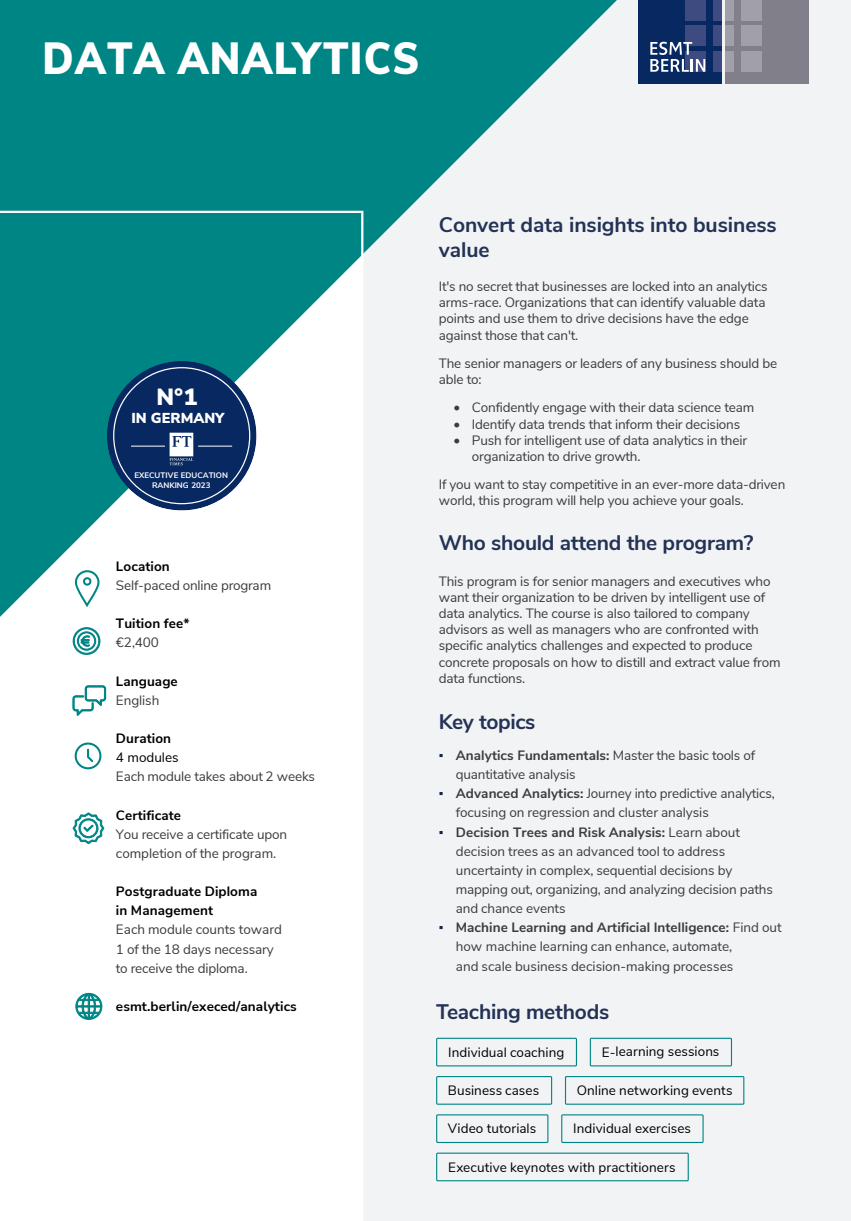
<style>
.page{position:relative;width:851px;height:1221px;background:#fff}
.page>*{position:absolute;margin:0;border:0;box-sizing:border-box;transform-origin:0 0}
.t1{font:900 45px "Nunito Sans";letter-spacing:.03em;color:#fff;scale:.9 1}
.t2{font:900 23.4px "Nunito Sans";color:#fff}
.t3{font:700 21px "Nunito Sans";letter-spacing:-.015em;color:#233255}
.t4{font:700 21px/25.2px "Nunito Sans";letter-spacing:-.005em;color:#233255}
.t5{font:900 14.4px "Nunito Sans";color:#fff}
.t6{font:13.5px/16.2px "Nunito Sans";letter-spacing:-.01em;color:#3b3b39}
.t7{font:13.5px "Nunito Sans";letter-spacing:.005em;color:#000}
.t8{font:700 13.5px/19.2px "Nunito Sans";letter-spacing:.005em;color:#000}
.t9{font:13.5px "Nunito Sans";color:#000}
.t10{font:700 7.95px/9.6px "Nunito Sans";color:#fff;text-align:center}
.s1{font-family:"Arial";color:#112449}
.s2{font-weight:700}
</style>
<div class="page">
<div style="left:363px;top:0;width:487px;height:1220px;background:#f1f3f5"></div>
<svg style="left:0;top:0;width:617px;height:254px;fill:#008585"></svg>
<svg style="left:0;top:211px;width:363px;height:809px"></svg>
<div style="left:638px;top:0;width:84px;height:84px;background:#082861"></div>
<div style="left:685px;top:0;width:20px;height:20px;background:#3e4b81"></div>
<div style="left:713px;top:0;width:9px;height:20px;background:#3e4b81"></div>
<div style="left:685px;top:26px;width:20px;height:20px;background:#3e4b81"></div>
<div style="left:713px;top:26px;width:9px;height:20px;background:#3e4b81"></div>
<div style="left:713px;top:52px;width:9px;height:20px;background:#3e4b81"></div>
<div style="left:724px;top:0;width:84px;height:84px;background:#81808a"></div>
<div style="left:724px;top:0;width:9px;height:20px;background:#a19fa9"></div>
<div style="left:741px;top:26px;width:20px;height:20px;background:#a19fa9"></div>
<div style="left:741px;top:0;width:20px;height:20px;background:#a19fa9"></div>
<div style="left:741px;top:52px;width:20px;height:20px;background:#a19fa9"></div>
<div style="left:724px;top:26px;width:9px;height:20px;background:#a19fa9"></div>
<div style="left:724px;top:52px;width:9px;height:20px;background:#a19fa9"></div>
<svg style="left:650px;top:42px;width:55px;height:30px"></svg>
<svg style="left:107px;top:361px;width:149px;height:149px;background:#2d537d"></svg>
<hr style="left:131px;top:445px;width:34px;height:1px;background:#fff">
<hr style="left:198px;top:445px;width:34px;height:1px;background:#fff">
<div style="left:589px;top:1037px;width:143px;height:29px;border:1px solid #008585"></div>
<div style="left:565px;top:1075px;width:179px;height:29px;border:1px solid #008585"></div>
<div style="left:561px;top:1114px;width:142px;height:28px;border:1px solid #008585"></div>
<div style="left:436px;top:1075px;width:116px;height:29px;border:1px solid #008585"></div>
<div style="left:436px;top:1152px;width:252px;height:29px;border:1px solid #008585"></div>
<div style="left:436px;top:1037px;width:141px;height:29px;border:1px solid #008585"></div>
<div style="left:436px;top:1114px;width:112px;height:28px;border:1px solid #008585"></div>
<svg style="left:72px;top:627px;width:30px;height:29px"></svg>
<svg style="left:72px;top:685px;width:34px;height:30px"></svg>
<svg style="left:75px;top:742px;width:26px;height:27px"></svg>
<svg style="left:72px;top:808px;width:33px;height:40px"></svg>
<svg style="left:75px;top:992px;width:27px;height:27px"></svg>
<svg style="left:73px;top:568px;width:27px;height:40px"></svg>
<div style="left:83px;top:577px;width:8px;height:8px;border:2px solid #008585;border-radius:50%"></div>
<h1 class="t1" style="left:43px;top:25px;width:420px">DATA ANALYTICS</h1>
<h2 class="t2" style="left:156px;top:380px;width:42px">N°1</h2>
<p class="t5" style="left:131px;top:407px;width:95px">IN GERMANY</p>
<p class="t10" style="left:134px;top:470px;width:95px">EXECUTIVE EDUCATION<br>RANKING 2023</p>
<p class="t8" style="left:116px;top:555px;width:55px">Location</p>
<p class="t6" style="left:116px;top:576px;width:157px">Self-paced online program</p>
<p class="t8" style="left:116px;top:613px;width:75px">Tuition fee*</p>
<p class="t6" style="left:116px;top:633px;width:45px">€2,400</p>
<p class="t8" style="left:116px;top:670px;width:63px">Language</p>
<p class="t6" style="left:116px;top:691px;width:45px">English</p>
<p class="t8" style="left:116px;top:728px;width:57px">Duration</p>
<p class="t9" style="left:116px;top:747px;width:64px">4 modules</p>
<p class="t6" style="left:116px;top:767px;width:200px">Each module takes about 2 weeks</p>
<p class="t8" style="left:116px;top:804px;width:67px">Certificate</p>
<p class="t6" style="left:116px;top:823px;width:173px;line-height:19.2px">You receive a certificate upon completion of the program.</p>
<p class="t8" style="left:116px;top:881px;width:143px">Postgraduate Diploma in Management</p>
<p class="t6" style="left:116px;top:919px;width:167px;line-height:19.2px">Each module counts toward<br>1 of the 18 days necessary to receive the diploma.</p>
<p class="t8" style="left:116px;top:996px;width:182px">esmt.berlin/execed/analytics</p>
<h3 class="t4" style="left:439px;top:211px;width:339px">Convert data insights into business value</h3>
<p class="t6" style="left:439px;top:277px;width:330px">It's no secret that businesses are locked into an analytics arms-race. Organizations that can identify valuable data points and use them to drive decisions have the edge against those that can't.</p>
<p class="t6" style="left:439px;top:354px;width:340px">The senior managers or leaders of any business should be able to:</p>
<p class="t6" style="left:454px;top:398px;width:302px">• Confidently engage with their data science team</p>
<p class="t6" style="left:454px;top:415px;width:288px">• Identify data trends that inform their decisions</p>
<p class="t6" style="left:472px;top:431px;width:277px;text-indent:-18px">• Push for intelligent use of data analytics in their organization to drive growth.</p>
<p class="t6" style="left:439px;top:475px;width:348px">If you want to stay competitive in an ever-more data-driven world, this program will help you achieve your goals.</p>
<h3 class="t3" style="left:439px;top:527px;width:316px">Who should attend the program?</h3>
<p class="t6" style="left:439px;top:572px;width:343px">This program is for senior managers and executives who want their organization to be driven by intelligent use of data analytics. The course is also tailored to company advisors as well as managers who are confronted with specific analytics challenges and expected to produce concrete proposals on how to distill and extract value from data functions.</p>
<h3 class="t3" style="left:439px;top:706px;width:98px">Key topics</h3>
<p class="t6" style="left:456px;top:744px;width:301px;line-height:19.2px;text-indent:-17px"><span class="s1">▪</span> <span class="s2">Analytics Fundamentals:</span> Master the basic tools of quantitative analysis</p>
<p class="t6" style="left:456px;top:783px;width:320px;line-height:19.2px;text-indent:-17px"><span class="s1">▪</span> <span class="s2">Advanced Analytics:</span> Journey into predictive analytics, focusing on regression and cluster analysis</p>
<p class="t6" style="left:456px;top:821px;width:318px;line-height:19.2px;text-indent:-17px"><span class="s1">▪</span> <span class="s2">Decision Trees and Risk Analysis:</span> Learn about decision trees as an advanced tool to address uncertainty in complex, sequential decisions by mapping out, organizing, and analyzing decision paths and chance events</p>
<p class="t6" style="left:456px;top:917px;width:327px;line-height:19.2px;text-indent:-17px"><span class="s1">▪</span> <span class="s2">Machine Learning and Arti</span><span class="s2">f</span><span class="s2">icial Intelligence:</span> Find out how machine learning can enhance, automate,<br>and scale business decision-making processes</p>
<h3 class="t3" style="left:436px;top:995px;width:175px">Teaching methods</h3>
<p class="t7" style="left:448px;top:1042px;width:117px">Individual coaching</p>
<p class="t7" style="left:448px;top:1080px;width:93px">Business cases</p>
<p class="t7" style="left:448px;top:1118px;width:90px">Video tutorials</p>
<p class="t7" style="left:602px;top:1041px;width:119px">E-learning sessions</p>
<p class="t7" style="left:576px;top:1080px;width:157px">Online networking events</p>
<p class="t7" style="left:573px;top:1118px;width:119px">Individual exercises</p>
<p class="t7" style="left:448px;top:1157px;width:229px">Executive keynotes with practitioners</p>
</div>
